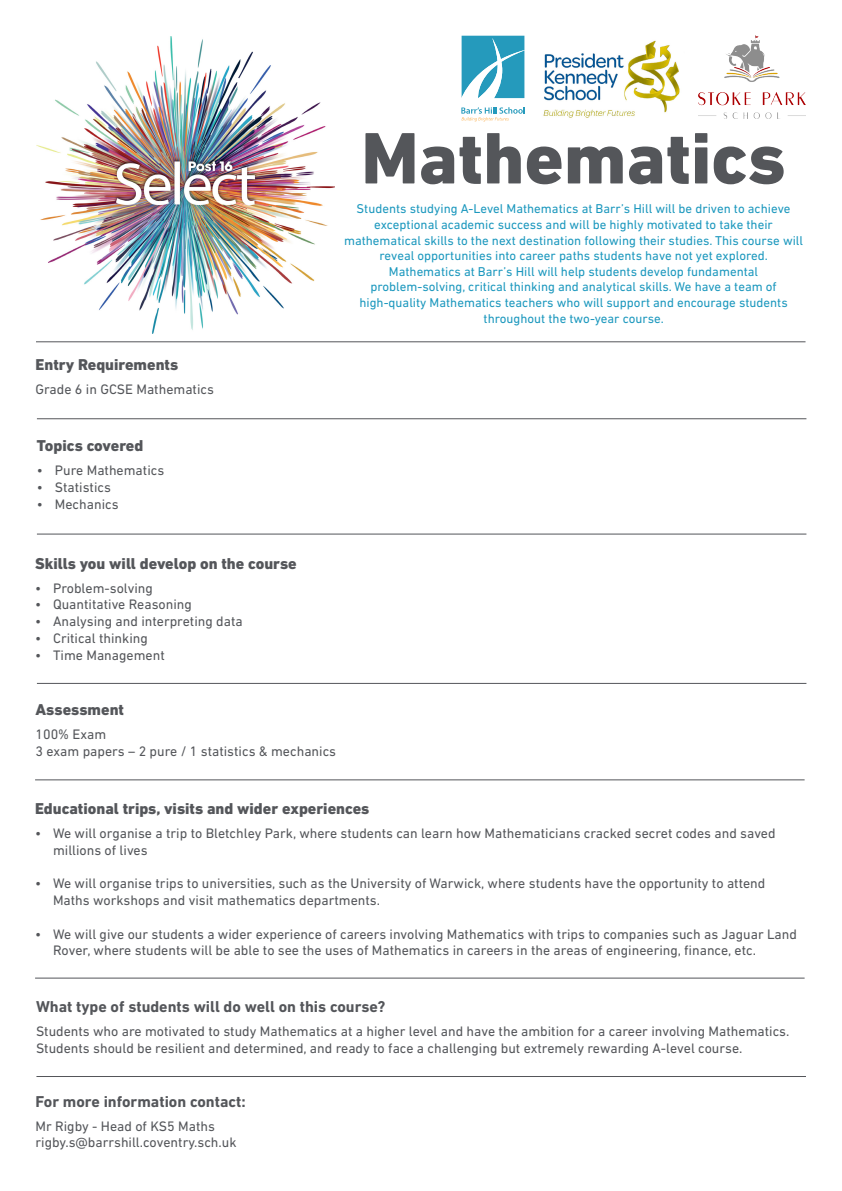
<style>
.page{position:relative;width:842px;height:1191px;background:#fff}
.page>*{position:absolute;margin:0;border:0;box-sizing:border-box;transform-origin:0 0}
.t1{font:800 74px "DIN Next LT Pro";color:#54565a}
.t2{font:800 16px "DIN Next LT Pro";color:#54565a}
.t3{font:700 16px "DIN Next LT Pro";color:#54565a}
.t4{font:14px/16.8px "DIN Next LT Pro";color:#54565a}
.t5{font:13px/15.6px "DIN Next LT Pro";color:#1c98be;text-align:center}
</style>
<div class="page">
<img style="left:36px;top:36px;width:299px;height:298px">
<img style="left:543px;top:40px;width:137px;height:78px">
<img style="left:698px;top:35px;width:107px;height:84px">
<hr style="left:36px;top:341px;width:769px;height:1px;background:#54565a">
<hr style="left:37px;top:418px;width:769px;height:1px;background:#54565a">
<hr style="left:37px;top:533px;width:769px;height:1px;background:#54565a">
<hr style="left:37px;top:683px;width:769px;height:1px;background:#54565a">
<hr style="left:35px;top:779px;width:770px;height:1px;background:#54565a">
<hr style="left:35px;top:977px;width:770px;height:1px;background:#54565a">
<hr style="left:36px;top:1076px;width:770px;height:1px;background:#54565a">
<svg style="left:461px;top:35px;width:63px;height:63px"></svg>
<svg style="left:461px;top:107px;width:64px;height:15px"></svg>
<p class="t2" style="left:36px;top:355px;width:144px">Entry Requirements</p>
<p class="t4" style="left:36px;top:380px;width:180px">Grade 6 in GCSE Mathematics</p>
<p class="t2" style="left:37px;top:436px;width:108px">Topics covered</p>
<p class="t4" style="left:37px;top:462px;width:129px">• Pure Mathematics</p>
<p class="t4" style="left:37px;top:478px;width:76px">• Statistics</p>
<p class="t4" style="left:37px;top:495px;width:83px">• Mechanics</p>
<p class="t1" style="left:361px;top:114px;width:426px">Mathematics</p>
<p class="t5" style="left:357px;top:201px;width:435px">Students studying A-Level Mathematics at Barr’s Hill will be driven to achieve</p>
<p class="t5" style="left:374px;top:217px;width:400px">exceptional academic success and will be highly motivated to take their</p>
<p class="t5" style="left:344px;top:232px;width:460px">mathematical skills to the next destination following their studies. This course will reveal opportunities into career paths students have not yet explored.</p>
<p class="t5" style="left:389px;top:263px;width:371px">Mathematics at Barr’s Hill will help students develop fundamental</p>
<p class="t5" style="left:359px;top:279px;width:430px">problem-solving, critical thinking and analytical skills. We have a team of high-quality Mathematics teachers who will support and encourage students throughout the two-year course.</p>
<p class="t2" style="left:35px;top:553px;width:263px">Skills you will develop on the course</p>
<p class="t4" style="left:35px;top:579px;width:119px">• Problem-solving</p>
<p class="t4" style="left:35px;top:596px;width:158px">• Quantitative Reasoning</p>
<p class="t4" style="left:35px;top:613px;width:209px">• Analysing and interpreting data</p>
<p class="t4" style="left:35px;top:629px;width:114px">• Critical thinking</p>
<p class="t4" style="left:35px;top:646px;width:131px">• Time Management</p>
<p class="t2" style="left:36px;top:700px;width:90px">Assessment</p>
<p class="t4" style="left:36px;top:725px;width:72px">100% Exam</p>
<p class="t4" style="left:36px;top:742px;width:302px">3 exam papers – 2 pure / 1 statistics &amp; mechanics</p>
<p class="t2" style="left:35px;top:799px;width:336px">Educational trips, visits and wider experiences</p>
<p class="t4" style="left:53px;top:824px;width:724px;text-indent:-18px">• We will organise a trip to Bletchley Park, where students can learn how Mathematicians cracked secret codes and saved millions of lives</p>
<p class="t4" style="left:53px;top:875px;width:714px;text-indent:-18px">• We will organise trips to universities, such as the University of Warwick, where students have the opportunity to attend<br>Maths workshops and visit mathematics departments.</p>
<p class="t4" style="left:53px;top:925px;width:745px;text-indent:-18px">• We will give our students a wider experience of careers involving Mathematics with trips to companies such as Jaguar Land<br>Rover, where students will be able to see the uses of Mathematics in careers in the areas of engineering, finance, etc.</p>
<p class="t3" style="left:36px;top:997px;width:351px">What type of students will do well on this course?</p>
<p class="t4" style="left:36px;top:1022px;width:755px">Students who are motivated to study Mathematics at a higher level and have the ambition for a career involving Mathematics.<br>Students should be resilient and determined, and ready to face a challenging but extremely rewarding A-level course.</p>
<p class="t3" style="left:36px;top:1092px;width:212px">For more information contact:</p>
<p class="t4" style="left:36px;top:1117px;width:181px">Mr Rigby - Head of KS5 Maths</p>
<p class="t4" style="left:36px;top:1134px;width:202px">rigby.s@barrshill.coventry.sch.uk</p>
</div>
